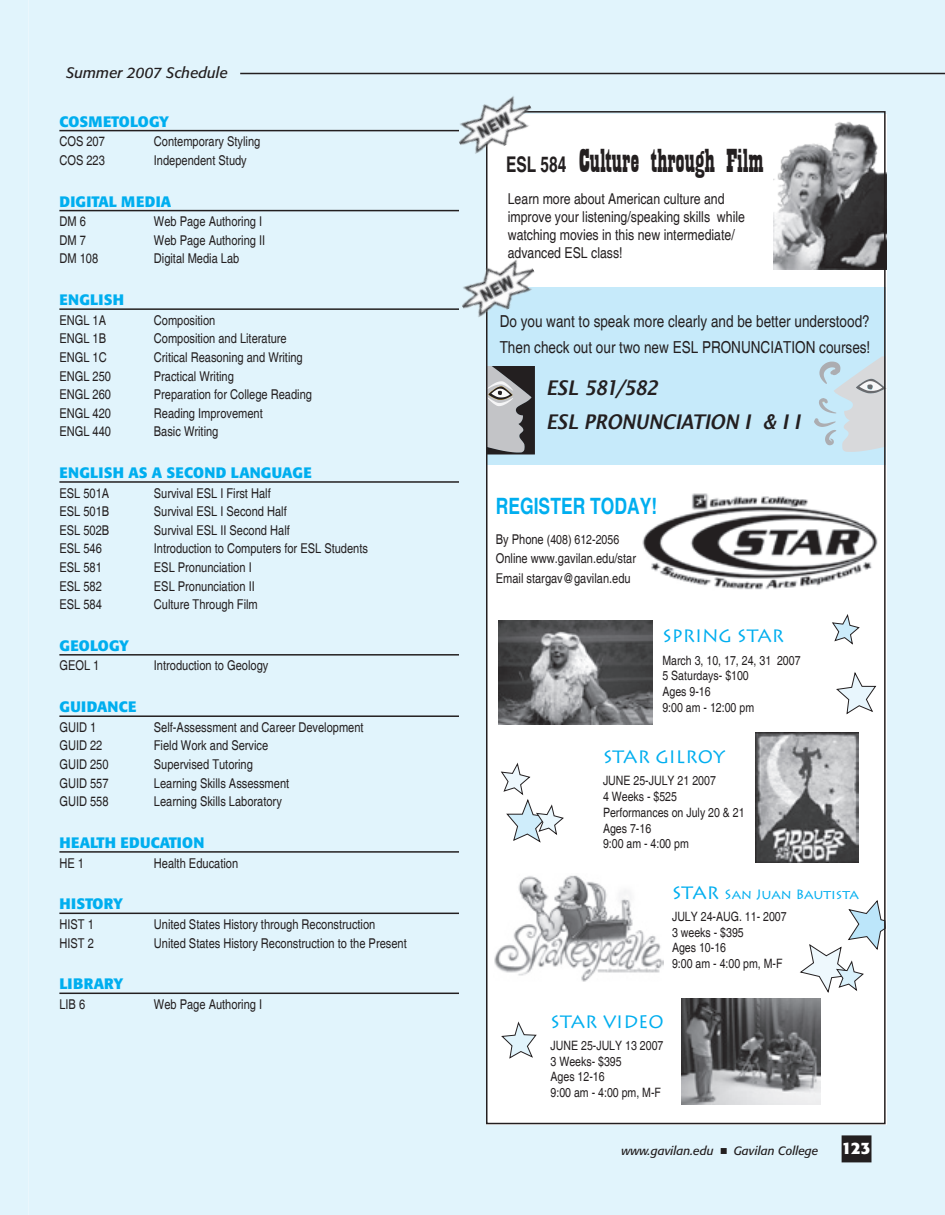
<style>
.page{position:relative;width:945px;height:1215px;background:#fff}
.page>*{position:absolute;margin:0;border:0;box-sizing:border-box;transform-origin:0 0}
.t1{font:34.5px "Playbill";color:#231f20;scale:1.09 1}
.t2{font:700 condensed 22.5px "Helvetica";color:#00aeef;scale:.95 1}
.t3{font:italic 600 20.25px/34.2px "Lucida Sans";letter-spacing:-.015em;color:#231f20;scale:.89 1}
.t4{font:18px "Lithos Pro";color:#00aeef}
.t5{font:condensed 16.5px/26.2px "Helvetica";color:#231f20}
.t6{font:700 16.5px "Formata";color:#fff}
.t7{font:condensed 15px/18px "Helvetica";color:#231f20}
.t8{font:700 15px "Formata";letter-spacing:.02em;color:#00aeef}
.t9{font:700 15px "Formata";color:#00aeef}
.t10{font:italic 15px "Formata";color:#231f20}
.t11{font:condensed 13.5px/19.5px "Helvetica";color:#231f20}
.t12{font:13.5px "Lithos Pro";color:#00aeef}
.t13{font:condensed 12.9px/15.8px "Helvetica";color:#231f20}
.t14{font:italic 12px "Formata";color:#231f20}
.s1{font-family:"Helvetica";font-weight:700;font-stretch:condensed;font-size:21.6px}
.s2{font-size:13.5px}
.s3{font-size:18px}
</style>
<div class="page">
<div style="left:28px;top:0;width:917px;height:1215px;background:#e1f4fc"></div>
<div style="left:843px;top:1137px;width:27px;height:24px;background:#231f20"></div>
<div style="left:842px;top:1135px;width:30px;height:27px;border:3px solid #231f20"></div>
<div style="left:0;top:0;width:28px;height:1215px;background:#e1f4fc"></div>
<svg style="left:721px;top:1148px;width:6px;height:6px"></svg>
<hr style="left:240px;top:73px;width:705px;height:1px;background:#231f20">
<div style="left:486px;top:114px;width:400px;height:1010px;background:#fff"></div>
<hr style="left:59px;top:130px;width:400px;height:1px;background:#231f20">
<hr style="left:59px;top:210px;width:400px;height:1px;background:#231f20">
<hr style="left:59px;top:308px;width:400px;height:2px;background:#231f20">
<hr style="left:59px;top:481px;width:400px;height:2px;background:#231f20">
<hr style="left:59px;top:654px;width:400px;height:2px;background:#231f20">
<hr style="left:59px;top:715px;width:400px;height:2px;background:#231f20">
<hr style="left:59px;top:851px;width:400px;height:2px;background:#231f20">
<hr style="left:59px;top:913px;width:400px;height:1px;background:#231f20">
<hr style="left:59px;top:993px;width:400px;height:1px;background:#231f20">
<img style="left:774px;top:121px;width:113px;height:149px">
<img style="left:642px;top:493px;width:236px;height:97px">
<img style="left:756px;top:732px;width:103px;height:130px">
<img style="left:681px;top:998px;width:140px;height:107px">
<img style="left:494px;top:875px;width:169px;height:107px">
<svg style="left:832px;top:614px;width:28px;height:31px"></svg>
<svg style="left:836px;top:672px;width:40px;height:43px"></svg>
<svg style="left:501px;top:1022px;width:36px;height:37px"></svg>
<svg style="left:501px;top:763px;width:63px;height:80px"></svg>
<svg style="left:799px;top:900px;width:84px;height:93px"></svg>
<div style="left:486px;top:288px;width:400px;height:177px;background:#c6eafa"></div>
<img style="left:498px;top:620px;width:154px;height:104px">
<svg style="left:489px;top:366px;width:46px;height:88px;background:#838284"></svg>
<svg style="left:814px;top:356px;width:69px;height:96px"></svg>
<img style="left:448px;top:86px;width:93px;height:78px">
<img style="left:452px;top:249px;width:92px;height:78px">
<p class="t10" style="left:66px;top:64px;width:163px">Summer 2007 Schedule</p>
<p class="t9" style="left:59px;top:112px;width:111px">COSMETOLOGY</p>
<p class="t11" style="left:59px;top:132px;width:47px">COS 207</p>
<p class="t11" style="left:154px;top:132px;width:108px">Contemporary Styling</p>
<p class="t11" style="left:59px;top:150px;width:47px">COS 223</p>
<p class="t11" style="left:154px;top:150px;width:94px">Independent Study</p>
<p class="t8" style="left:59px;top:192px;width:113px">DIGITAL MEDIA</p>
<p class="t11" style="left:59px;top:212px;width:28px">DM 6</p>
<p class="t11" style="left:154px;top:212px;width:110px">Web Page Authoring I</p>
<p class="t11" style="left:59px;top:230px;width:28px">DM 7</p>
<p class="t11" style="left:154px;top:230px;width:113px">Web Page Authoring II</p>
<p class="t11" style="left:59px;top:249px;width:40px">DM 108</p>
<p class="t11" style="left:154px;top:249px;width:87px">Digital Media Lab</p>
<p class="t8" style="left:59px;top:290px;width:66px">ENGLISH</p>
<p class="t11" style="left:59px;top:310px;width:48px">ENGL 1A</p>
<p class="t11" style="left:154px;top:310px;width:63px">Composition</p>
<p class="t11" style="left:59px;top:329px;width:48px">ENGL 1B</p>
<p class="t11" style="left:154px;top:329px;width:134px">Composition and Literature</p>
<p class="t11" style="left:59px;top:348px;width:49px">ENGL 1C</p>
<p class="t11" style="left:154px;top:348px;width:150px">Critical Reasoning and Writing</p>
<p class="t11" style="left:59px;top:366px;width:53px">ENGL 250</p>
<p class="t11" style="left:154px;top:366px;width:81px">Practical Writing</p>
<p class="t11" style="left:59px;top:385px;width:53px">ENGL 260</p>
<p class="t11" style="left:154px;top:385px;width:160px">Preparation for College Reading</p>
<p class="t11" style="left:59px;top:403px;width:53px">ENGL 420</p>
<p class="t11" style="left:154px;top:403px;width:110px">Reading Improvement</p>
<p class="t11" style="left:59px;top:422px;width:53px">ENGL 440</p>
<p class="t11" style="left:154px;top:422px;width:66px">Basic Writing</p>
<p class="t8" style="left:59px;top:463px;width:254px">ENGLISH AS A SECOND LANGUAGE</p>
<p class="t11" style="left:59px;top:483px;width:51px">ESL 501A</p>
<p class="t11" style="left:154px;top:483px;width:118px">Survival ESL I First Half</p>
<p class="t11" style="left:59px;top:502px;width:51px">ESL 501B</p>
<p class="t11" style="left:154px;top:502px;width:134px">Survival ESL I Second Half</p>
<p class="t11" style="left:59px;top:520px;width:51px">ESL 502B</p>
<p class="t11" style="left:154px;top:520px;width:137px">Survival ESL II Second Half</p>
<p class="t11" style="left:59px;top:539px;width:44px">ESL 546</p>
<p class="t11" style="left:154px;top:539px;width:216px">Introduction to Computers for ESL Students</p>
<p class="t11" style="left:59px;top:558px;width:44px">ESL 581</p>
<p class="t11" style="left:154px;top:558px;width:99px">ESL Pronunciation I</p>
<p class="t11" style="left:59px;top:576px;width:44px">ESL 582</p>
<p class="t11" style="left:154px;top:576px;width:102px">ESL Pronunciation II</p>
<p class="t11" style="left:59px;top:595px;width:44px">ESL 584</p>
<p class="t11" style="left:154px;top:595px;width:105px">Culture Through Film</p>
<p class="t8" style="left:59px;top:636px;width:71px">GEOLOGY</p>
<p class="t11" style="left:59px;top:656px;width:42px">GEOL 1</p>
<p class="t11" style="left:154px;top:656px;width:116px">Introduction to Geology</p>
<p class="t8" style="left:59px;top:698px;width:79px">GUIDANCE</p>
<p class="t11" style="left:59px;top:718px;width:38px">GUID 1</p>
<p class="t11" style="left:154px;top:718px;width:211px">Self-Assessment and Career Development</p>
<p class="t11" style="left:59px;top:736px;width:45px">GUID 22</p>
<p class="t11" style="left:154px;top:736px;width:116px">Field Work and Service</p>
<p class="t11" style="left:59px;top:755px;width:51px">GUID 250</p>
<p class="t11" style="left:154px;top:755px;width:101px">Supervised Tutoring</p>
<p class="t11" style="left:59px;top:773px;width:51px">GUID 557</p>
<p class="t11" style="left:154px;top:773px;width:137px">Learning Skills Assessment</p>
<p class="t11" style="left:59px;top:792px;width:51px">GUID 558</p>
<p class="t11" style="left:154px;top:792px;width:129px">Learning Skills Laboratory</p>
<p class="t9" style="left:59px;top:833px;width:147px">HEALTH EDUCATION</p>
<p class="t11" style="left:59px;top:853px;width:26px">HE 1</p>
<p class="t11" style="left:154px;top:853px;width:86px">Health Education</p>
<p class="t9" style="left:59px;top:895px;width:65px">HISTORY</p>
<p class="t11" style="left:59px;top:915px;width:36px">HIST 1</p>
<p class="t11" style="left:154px;top:915px;width:223px">United States History through Reconstruction</p>
<p class="t11" style="left:59px;top:933px;width:36px">HIST 2</p>
<p class="t11" style="left:154px;top:933px;width:254px">United States History Reconstruction to the Present</p>
<p class="t8" style="left:59px;top:975px;width:66px">LIBRARY</p>
<p class="t11" style="left:59px;top:995px;width:27px">LIB 6</p>
<p class="t11" style="left:154px;top:995px;width:110px">Web Page Authoring I</p>
<h1 class="t1" style="left:506px;top:143px;width:238px"><span class="s1">ESL 584</span> Culture through Film</h1>
<p class="t7" style="left:508px;top:190px;width:239px">Learn more about American culture and improve your listening/speaking skills while watching movies in this new intermediate/ advanced ESL class!</p>
<p class="t5" style="left:500px;top:308px;width:372px">Do you want to speak more clearly and be better understood?<br>Then check out our two new ESL PRONUNCIATION courses!</p>
<h3 class="t3" style="left:546px;top:370px;width:286px">ESL 581/582<br>ESL PRONUNCIATION I &amp; I I</h3>
<h2 class="t2" style="left:496px;top:492px;width:172px">REGISTER TODAY!</h2>
<p class="t13" style="left:496px;top:532px;width:125px"><span class="s2">By Phone</span> (408) 612-2056</p>
<p class="t11" style="left:496px;top:549px;width:142px">Online www.gavilan.edu/star<br>Email stargav@gavilan.edu</p>
<h3 class="t4" style="left:662px;top:626px;width:123px">SPRING STAR</h3>
<p class="t13" style="left:662px;top:652px;width:140px">March 3, 10, 17, 24, 31 2007<br>5 Saturdays- $100<br>Ages 9-16<br>9:00 am - 12:00 pm</p>
<h3 class="t4" style="left:603px;top:747px;width:124px">STAR GILROY</h3>
<p class="t13" style="left:603px;top:773px;width:143px">JUNE 25-JULY 21 2007<br>4 Weeks - $525<br>Performances on July 20 &amp; 21<br>Ages 7-16<br>9:00 am - 4:00 pm</p>
<p class="t12" style="left:672px;top:886px;width:188px"><span class="s3">STAR</span> San Juan Bautista</p>
<p class="t13" style="left:672px;top:909px;width:116px">JULY 24-AUG. 11- 2007<br>3 weeks - $395<br>Ages 10-16<br>9:00 am - 4:00 pm, M-F</p>
<h3 class="t4" style="left:551px;top:1011px;width:115px">STAR VIDEO</h3>
<p class="t13" style="left:551px;top:1038px;width:114px">JUNE 25-JULY 13 2007<br>3 Weeks- $395<br>Ages 12-16<br>9:00 am - 4:00 pm, M-F</p>
<p class="t14" style="left:621px;top:1144px;width:94px">www.gavilan.edu</p>
<p class="t14" style="left:734px;top:1144px;width:86px">Gavilan College</p>
<p class="t6" style="left:842px;top:1138px;width:30px">123</p>
</div>
